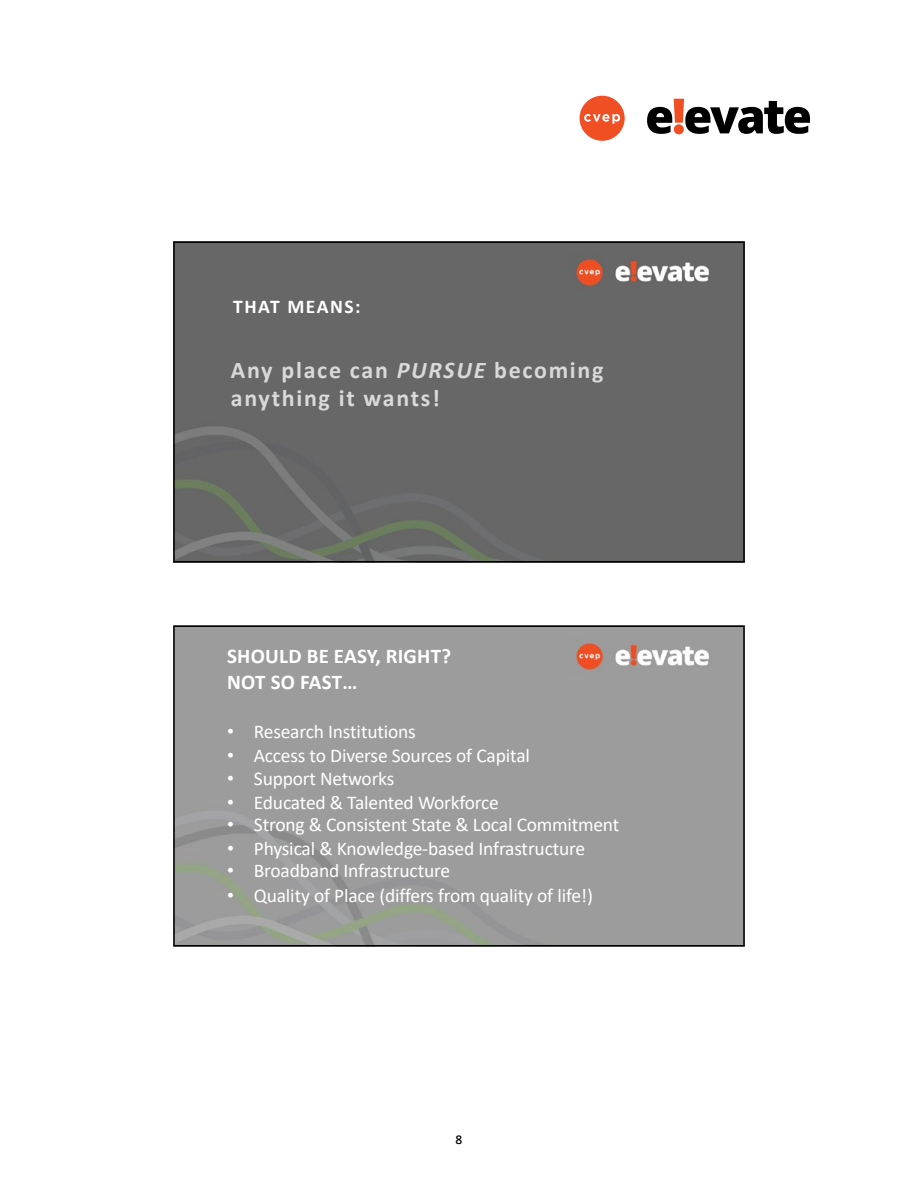
<style>
.page{position:relative;width:918px;height:1188px;background:#fff}
.page>*{position:absolute;margin:0;border:0;box-sizing:border-box;transform-origin:0 0}
.t1{font:700 24px/28.5px "Calibri";letter-spacing:.07em;color:#d9d9d9}
.t2{font:700 21px/25.5px "Calibri";letter-spacing:.01em;color:#fff}
.t3{font:19.5px "Calibri";letter-spacing:-.01em;color:#fff}
.t4{font:700 19.5px "Calibri";letter-spacing:.075em;color:#fff}
.t5{font:600 12px "Open Sans";color:#000}
.s1{font-style:italic}
.s2{font-family:"Arial"}
</style>
<div class="page">
<svg style="left:647px;top:99px;width:163px;height:35px"></svg>
<div style="left:674px;top:124px;width:10px;height:10px;background:#f04e23;border-radius:50%"></div>
<div style="left:580px;top:96px;width:45px;height:45px;background:#f04e23;border-radius:50%"></div>
<svg style="left:584px;top:114px;width:36px;height:10px"></svg>
<div style="left:176px;top:245px;width:566px;height:314px;background:#676767"></div>
<div style="left:173px;top:242px;width:572px;height:320px;border:2px solid #000"></div>
<div style="left:176px;top:629px;width:566px;height:314px;background:#9c9c9c"></div>
<div style="left:173px;top:626px;width:572px;height:320px;border:2px solid #000"></div>
<p class="t4" style="left:233px;top:293px;width:129px">THAT MEANS:</p>
<p class="t1" style="left:231px;top:355px;width:374px">Any place can <span class="s1">PURSUE</span> becoming anything it wants!</p>
<p class="t2" style="left:227px;top:643px;width:226px">SHOULD BE EASY, RIGHT?<br>NOT SO FAST…</p>
<p class="t3" style="left:227px;top:718px;width:190px"><span class="s2">•</span> Research Institutions</p>
<p class="t3" style="left:227px;top:742px;width:304px"><span class="s2">•</span> Access to Diverse Sources of Capital</p>
<p class="t3" style="left:227px;top:765px;width:169px"><span class="s2">•</span> Support Networks</p>
<p class="t3" style="left:227px;top:789px;width:273px"><span class="s2">•</span> Educated &amp; Talented Workforce</p>
<p class="t3" style="left:227px;top:811px;width:394px"><span class="s2">•</span> Strong &amp; Consistent State &amp; Local Commitment</p>
<p class="t3" style="left:227px;top:835px;width:360px"><span class="s2">•</span> Physical &amp; Knowledge-based Infrastructure</p>
<p class="t3" style="left:227px;top:857px;width:225px"><span class="s2">•</span> Broadband Infrastructure</p>
<p class="t3" style="left:227px;top:882px;width:367px"><span class="s2">•</span> Quality of Place (differs from quality of life!)</p>
<p class="t5" style="left:456px;top:1131px;width:8px">8</p>
</div>
